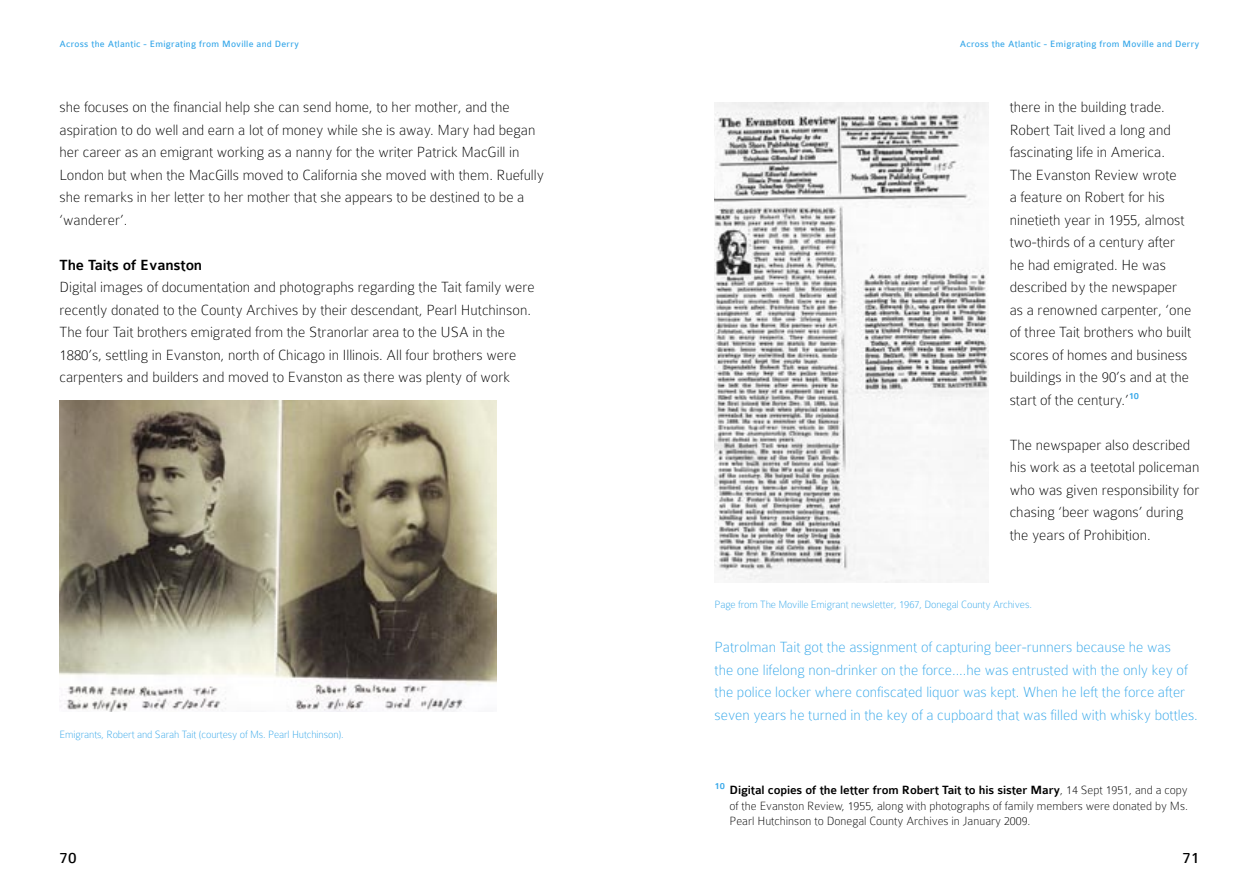
<style>
.page{position:relative;width:1259px;height:893px;background:#fff}
.page>*{position:absolute;margin:0;border:0;box-sizing:border-box;transform-origin:0 0}
.t1{font:16.5px "Colaborate";color:#000}
.t2{font:100 15.75px/22.5px "Colaborate";color:#000}
.t3{font:100 15.75px/22.5px "Colaborate";color:#36a7e9}
.t4{font:500 15.75px "Colaborate";letter-spacing:-.01em;color:#000}
.t5{font:100 12.75px/15.3px "Colaborate";color:#000;text-align:justify}
.t6{font:100 11.25px "Colaborate";letter-spacing:-.01em;color:#36a7e9}
.t7{font:9.75px "Colaborate";letter-spacing:.025em;color:#36a7e9}
.s1{font-weight:500}
</style>
<div class="page">
<img style="left:60px;top:401px;width:437px;height:311px">
<img style="left:714px;top:102px;width:274px;height:480px">
<p class="t7" style="left:60px;top:39px;width:241px">Across the Atlantic - Emigrating from Moville and Derry</p>
<p class="t7" style="left:960px;top:39px;width:241px">Across the Atlantic - Emigrating from Moville and Derry</p>
<p class="t2" style="left:60px;top:96px;width:486px">she focuses on the financial help she can send home, to her mother, and the aspiration to do well and earn a lot of money while she is away. Mary had began her career as an emigrant working as a nanny for the writer Patrick MacGill in London but when the MacGills moved to California she moved with them. Ruefully she remarks in her letter to her mother that she appears to be destined to be a ‘wanderer’.</p>
<p class="t4" style="left:60px;top:257px;width:144px">The Taits of Evanston</p>
<p class="t2" style="left:60px;top:276px;width:477px">Digital images of documentation and photographs regarding the Tait family were recently donated to the County Archives by their descendant, Pearl Hutchinson.<br>The four Tait brothers emigrated from the Stranorlar area to the USA in the 1880’s, settling in Evanston, north of Chicago in Illinois. All four brothers were carpenters and builders and moved to Evanston as there was plenty of work</p>
<p class="t2" style="left:1009px;top:96px;width:183px">there in the building trade.<br>Robert Tait lived a long and fascinating life in America.<br>The Evanston Review wrote<br>a feature on Robert for his ninetieth year in 1955, almost two-thirds of a century after he had emigrated. He was described by the newspaper as a renowned carpenter, ‘one of three Tait brothers who built scores of homes and business buildings in the 90’s and at the start of the century.’<sup>10</sup></p>
<p class="t2" style="left:1009px;top:434px;width:191px">The newspaper also described his work as a teetotal policeman who was given responsibility for chasing ‘beer wagons’ during the years of Prohibition.</p>
<p class="t6" style="left:714px;top:598px;width:319px">Page from The Moville Emigrant newsletter, 1967, Donegal County Archives.</p>
<p class="t3" style="left:714px;top:636px;width:485px">Patrolman Tait got the assignment of capturing beer-runners because he was<br>the one lifelong non-drinker on the force....he was entrusted with the only key of the police locker where confiscated liquor was kept. When he left the force after seven years he turned in the key of a cupboard that was filled with whisky bottles.</p>
<p class="t6" style="left:60px;top:728px;width:286px">Emigrants, Robert and Sarah Tait (courtesy of Ms. Pearl Hutchinson).</p>
<p class="t5" style="left:729px;top:783px;width:460px;text-indent:-15px"><sup>10</sup> <span class="s1">Digital copies of the letter from Robert Tait to his sister Mary</span>, 14 Sept 1951, and a copy of the Evanston Review, 1955, along with photographs of family members were donated by Ms.<br>Pearl Hutchinson to Donegal County Archives in January 2009.</p>
<p class="t1" style="left:60px;top:850px;width:18px">70</p>
<p class="t1" style="left:1182px;top:850px;width:18px">71</p>
</div>
